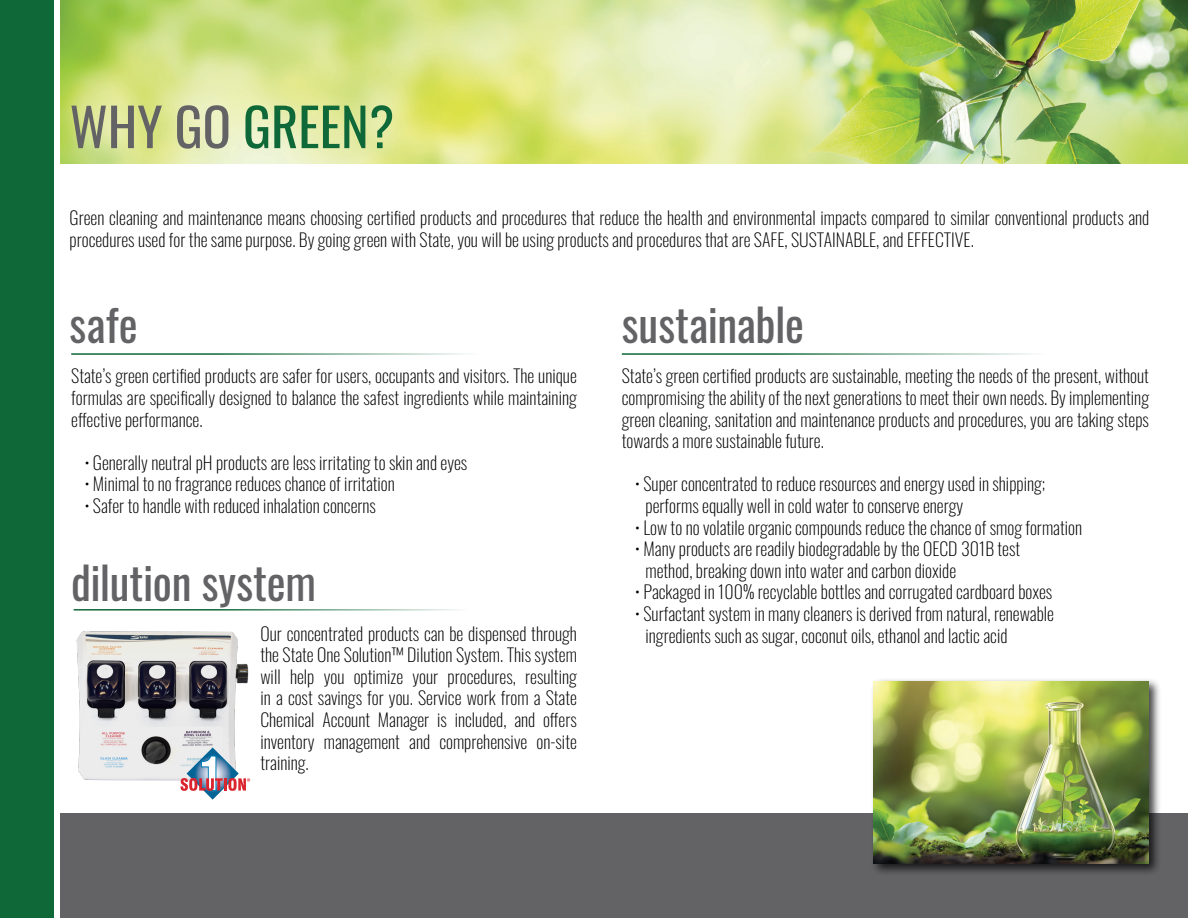
<style>
.page{position:relative;width:1188px;height:918px;background:#fff}
.page>*{position:absolute;margin:0;border:0;box-sizing:border-box;transform-origin:0 0}
.Paragraph_Style_8{font:52.5px "Oswald";color:#0f6838}
.t1{font:45px "Oswald";letter-spacing:-.005em;color:#636366}
.t2{font:200 18px/21.6px "Oswald";color:#000;text-align:justify}
.s1{color:#636366}
</style>
<div class="page">
<div style="left:60px;top:813px;width:1128px;height:105px;background:#636366"></div>
<img style="left:60px;top:0;width:1128px;height:164px">
<hr style="left:71px;top:353px;width:507px;height:2px;background:#0f6838">
<hr style="left:622px;top:353px;width:527px;height:2px;background:#0f6838">
<div style="left:0;top:0;width:54px;height:918px;background:#0f6838"></div>
<hr style="left:74px;top:609px;width:490px;height:2px;background:#0f6838">
<img style="left:76px;top:631px;width:175px;height:152px">
<svg style="left:181px;top:747px;width:69px;height:53px"></svg>
<div style="left:870px;top:678px;width:292px;height:198px;background:#000;opacity:.75"></div>
<img style="left:874px;top:681px;width:275px;height:182px">
<p class="Paragraph_Style_8" style="left:70px;top:80px;width:326px"><span class="s1">WHY GO</span> GREEN?</p>
<p class="t2" style="left:70px;top:205px;width:1081px">Green cleaning and maintenance means choosing certified products and procedures that reduce the health and environmental impacts compared to similar conventional products and procedures used for the same purpose. By going green with State, you will be using products and procedures that are SAFE, SUSTAINABLE, and EFFECTIVE.</p>
<p class="t1" style="left:70px;top:285px;width:70px">safe</p>
<p class="t2" style="left:71px;top:363px;width:507px">State’s green certified products are safer for users, occupants and visitors. The unique formulas are specifically designed to balance the safest ingredients while maintaining effective performance.</p>
<p class="t2" style="left:85px;top:450px;width:384px">• Generally neutral pH products are less irritating to skin and eyes</p>
<p class="t2" style="left:85px;top:471px;width:312px">• Minimal to no fragrance reduces chance of irritation</p>
<p class="t2" style="left:85px;top:493px;width:293px">• Safer to handle with reduced inhalation concerns</p>
<p class="t1" style="left:71px;top:542px;width:246px">dilution system</p>
<p class="t2" style="left:260px;top:620px;width:318px">Our concentrated products can be dispensed through the State One Solution™ Dilution System. This system will help you optimize your procedures, resulting in a cost savings for you. Service work from a State Chemical Account Manager is included, and offers inventory management and comprehensive on-site training.</p>
<p class="t1" style="left:622px;top:285px;width:184px">sustainable</p>
<p class="t2" style="left:622px;top:363px;width:529px">State’s green certified products are sustainable, meeting the needs of the present, without compromising the ability of the next generations to meet their own needs. By implementing green cleaning, sanitation and maintenance products and procedures, you are taking steps towards a more sustainable future.</p>
<p class="t2" style="left:635px;top:471px;width:412px">• Super concentrated to reduce resources and energy used in shipping;</p>
<p class="t2" style="left:646px;top:493px;width:319px">performs equally well in cold water to conserve energy</p>
<p class="t2" style="left:635px;top:514px;width:448px">• Low to no volatile organic compounds reduce the chance of smog formation</p>
<p class="t2" style="left:635px;top:536px;width:386px">• Many products are readily biodegradable by the OECD 301B test</p>
<p class="t2" style="left:646px;top:558px;width:312px">method, breaking down into water and carbon dioxide</p>
<p class="t2" style="left:635px;top:579px;width:418px">• Packaged in 100% recyclable bottles and corrugated cardboard boxes</p>
<p class="t2" style="left:635px;top:601px;width:420px">• Surfactant system in many cleaners is derived from natural, renewable</p>
<p class="t2" style="left:646px;top:622px;width:364px">ingredients such as sugar, coconut oils, ethanol and lactic acid</p>
</div>
